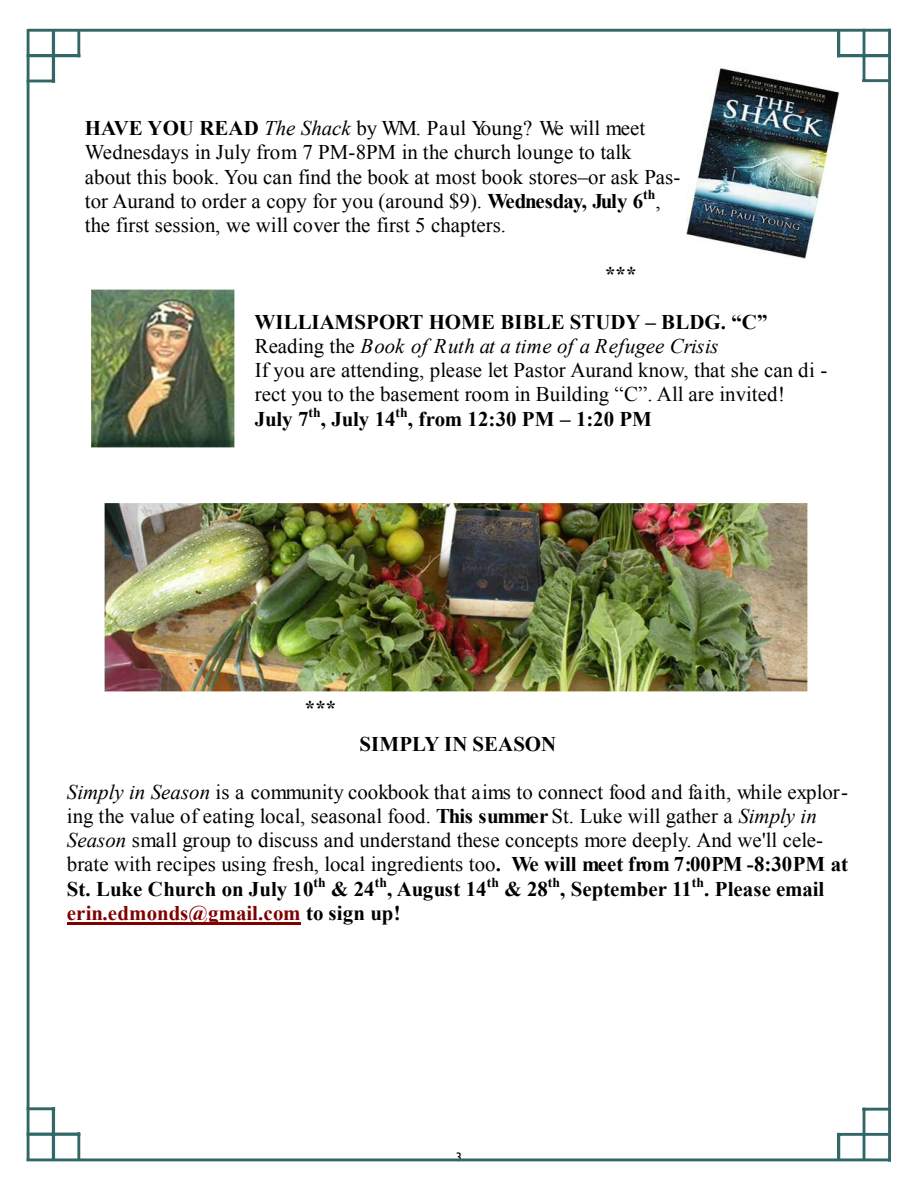
<style>
.page{position:relative;width:918px;height:1188px;background:#fff}
.page>*{position:absolute;margin:0;border:0;box-sizing:border-box;transform-origin:0 0}
.t1{font:20.85px/24.2px "Times New Roman";color:#000}
.t2{font:700 20.85px "Times New Roman";color:#000}
.t3{font:12.3px "Gill Sans";color:#000}
.s1{font-weight:700}
.s2{font-style:italic}
.s3{font-weight:700;color:#800000}
</style>
<div class="page">
<hr style="left:863px;top:79px;width:28px;height:3px;background:#366">
<hr style="left:863px;top:29px;width:2px;height:53px;background:#366">
<hr style="left:52px;top:29px;width:3px;height:53px;background:#366">
<hr style="left:27px;top:80px;width:28px;height:2px;background:#366">
<hr style="left:77px;top:29px;width:3px;height:28px;background:#366">
<hr style="left:27px;top:54px;width:53px;height:3px;background:#366">
<hr style="left:837px;top:54px;width:54px;height:3px;background:#366">
<hr style="left:837px;top:29px;width:3px;height:28px;background:#366">
<hr style="left:27px;top:29px;width:864px;height:3px;background:#366">
<hr style="left:837px;top:1133px;width:3px;height:28px;background:#366">
<hr style="left:837px;top:1133px;width:54px;height:3px;background:#366">
<hr style="left:863px;top:1108px;width:2px;height:53px;background:#366">
<hr style="left:863px;top:1108px;width:28px;height:3px;background:#366">
<hr style="left:27px;top:1133px;width:53px;height:3px;background:#366">
<hr style="left:77px;top:1133px;width:3px;height:28px;background:#366">
<hr style="left:27px;top:1107px;width:28px;height:3px;background:#366">
<hr style="left:52px;top:1107px;width:3px;height:54px;background:#366">
<hr style="left:27px;top:29px;width:3px;height:1132px;background:#366">
<hr style="left:27px;top:1158px;width:864px;height:3px;background:#366">
<hr style="left:888px;top:29px;width:3px;height:1133px;background:#366">
<img style="left:92px;top:289px;width:143px;height:159px">
<img style="left:687px;top:69px;width:152px;height:189px">
<img style="left:105px;top:503px;width:703px;height:189px">
<hr style="left:67px;top:922px;width:234px;height:2px;background:#800000">
<p class="t1" style="left:85px;top:116px;width:597px"><span class="s1">HAVE YOU READ</span> <span class="s2">The Shack</span> by WM. Paul Young? We will meet Wednesdays in July from 7 PM-8PM in the church lounge to talk about this book. You can find the book at most book stores–or ask Pas&shy;tor Aurand to order a copy for you (around $9). <span class="s1">Wednesday, July 6</span><sup>th</sup>, the first session, we will cover the first 5 chapters.</p>
<p class="t2" style="left:605px;top:262px;width:33px">***</p>
<p class="t1" style="left:255px;top:310px;width:574px"><span class="s1">WILLIAMSPORT HOME BIBLE STUDY – BLDG. “C” </span>Reading the <span class="s2">Book of Ruth at a time of a Refugee Crisis<br></span>If you are attending, please let Pastor Aurand know, that she can di - rect you to the basement room in Building “C”. All are invited!<br><span class="s1">July 7</span><sup>th</sup><span class="s1">, July 14</span><sup>th</sup><span class="s1">, from 12:30 PM – 1:20 PM</span></p>
<p class="t2" style="left:305px;top:697px;width:33px">***</p>
<p class="t2" style="left:360px;top:732px;width:198px">SIMPLY IN SEASON</p>
<p class="t1" style="left:67px;top:780px;width:783px"><span class="s2">Simply in Season</span> is a community cookbook that aims to connect food and faith, while explor&shy;ing the value of eating local, seasonal food. <span class="s1">This summer</span> St. Luke will gather a <span class="s2">Simply in Season</span> small group to discuss and understand these concepts more deeply. And we'll cele&shy;brate with recipes using fresh, local ingredients too<span class="s1">. We will meet from 7:00PM -8:30PM at St. Luke Church on July 10</span><sup>th</sup> <span class="s1">&amp; 24</span><sup>th</sup><span class="s1">, August 14</span><sup>th</sup> <span class="s1">&amp; 28</span><sup>th</sup><span class="s1">, September 11</span><sup>th</sup><span class="s1">. Please email </span><span class="s3">erin.edmonds@gmail.com</span> <span class="s1">to sign up!</span></p>
<p class="t3" style="left:456px;top:1150px;width:8px">3</p>
</div>
